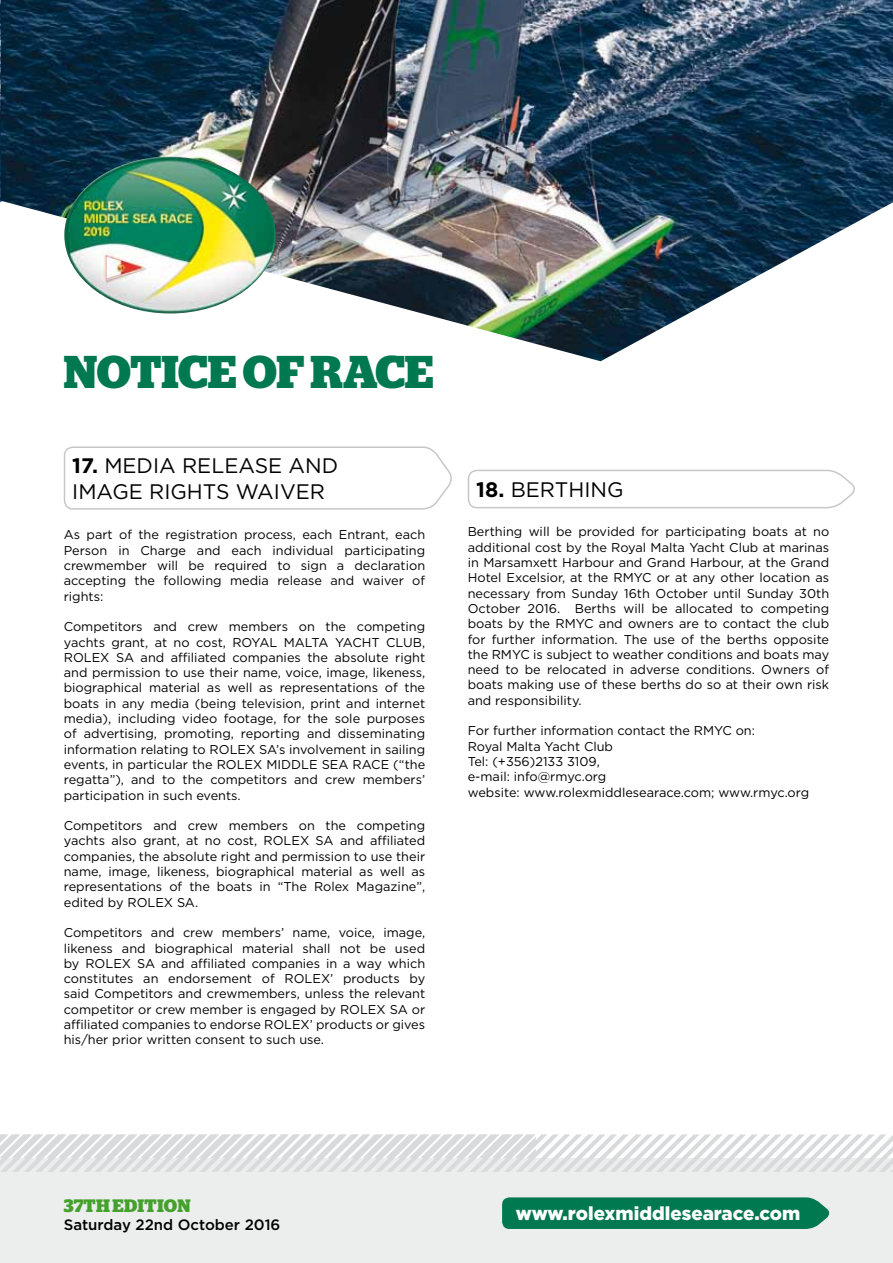
<style>
.page{position:relative;width:893px;height:1263px;background:#fff}
.page>*{position:absolute;margin:0;border:0;box-sizing:border-box;transform-origin:0 0}
.t1{font:700 45.9px "Stag";color:#007850}
.t2{font:21px/25.2px "Gotham";color:#000}
.t3{font:900 18.75px "Gotham";color:#fff}
.t4{font:700 18px "Stag";letter-spacing:.01em;color:#44a12b}
.t5{font:500 15px "Gotham";color:#000}
.t6{font:12.75px/15.3px "Gotham";color:#000;text-align:justify}
.s1{font-weight:700}
</style>
<div class="page">
<img style="left:0;top:0;width:1px;height:202px">
<div style="left:0;top:1158px;width:893px;height:105px;background:#eceded"></div>
<img style="left:1px;top:0;width:892px;height:361px">
<svg style="left:0;top:1134px;width:893px;height:38px"></svg>
<div style="left:502px;top:1197px;width:328px;height:32px;background:#007850"></div>
<svg style="left:63px;top:446px;width:389px;height:64px"></svg>
<svg style="left:467px;top:469px;width:388px;height:40px"></svg>
<img style="left:64px;top:157px;width:212px;height:157px">
<h1 class="t1" style="left:64px;top:345px;width:371px">NOTICE OF RACE</h1>
<h2 class="t2" style="left:72px;top:453px;width:267px"><span class="s1">17.</span> MEDIA RELEASE AND<br>IMAGE RIGHTS WAIVER</h2>
<p class="t6" style="left:64px;top:527px;width:363px">As part of the registration process, each Entrant, each Person in Charge and each individual participating crewmember will be required to sign a declaration accepting the following media release and waiver of rights:</p>
<p class="t6" style="left:64px;top:619px;width:363px">Competitors and crew members on the competing yachts grant, at no cost, ROYAL MALTA YACHT CLUB, ROLEX SA and affiliated companies the absolute right and permission to use their name, voice, image, likeness, biographical material as well as representations of the boats in any media (being television, print and internet media), including video footage, for the sole purposes of advertising, promoting, reporting and disseminating information relating to ROLEX SA’s involvement in sailing events, in particular the ROLEX MIDDLE SEA RACE (“the regatta”), and to the competitors and crew members’ participation in such events.</p>
<p class="t6" style="left:64px;top:818px;width:363px">Competitors and crew members on the competing yachts also grant, at no cost, ROLEX SA and affiliated companies, the absolute right and permission to use their name, image, likeness, biographical material as well as representations of the boats in “The Rolex Magazine”, edited by ROLEX SA.</p>
<p class="t6" style="left:64px;top:925px;width:363px">Competitors and crew members’ name, voice, image, likeness and biographical material shall not be used by ROLEX SA and affiliated companies in a way which constitutes an endorsement of ROLEX’ products by said Competitors and crewmembers, unless the relevant competitor or crew member is engaged by ROLEX SA or affiliated companies to endorse ROLEX’ products or gives his/her prior written consent to such use.</p>
<h2 class="t2" style="left:476px;top:476px;width:149px"><span class="s1">18.</span> BERTHING</h2>
<p class="t6" style="left:468px;top:524px;width:363px">Berthing will be provided for participating boats at no additional cost by the Royal Malta Yacht Club at marinas in Marsamxett Harbour and Grand Harbour, at the Grand Hotel Excelsior, at the RMYC or at any other location as necessary from Sunday 16th October until Sunday 30th October 2016. Berths will be allocated to competing boats by the RMYC and owners are to contact the club for further information. The use of the berths opposite the RMYC is subject to weather conditions and boats may need to be relocated in adverse conditions. Owners of boats making use of these berths do so at their own risk and responsibility.</p>
<p class="t6" style="left:468px;top:723px;width:343px;text-align:left">For further information contact the RMYC on:<br>Royal Malta Yacht Club<br>Tel: (+356)2133 3109,<br>e-mail: info@rmyc.org<br>website: www.rolexmiddlesearace.com; www.rmyc.org</p>
<h3 class="t4" style="left:64px;top:1195px;width:128px">37Th Edition</h3>
<p class="t5" style="left:64px;top:1216px;width:218px">Saturday 22nd October 2016</p>
<h3 class="t3" style="left:516px;top:1203px;width:286px">www.rolexmiddlesearace.com</h3>
</div>
